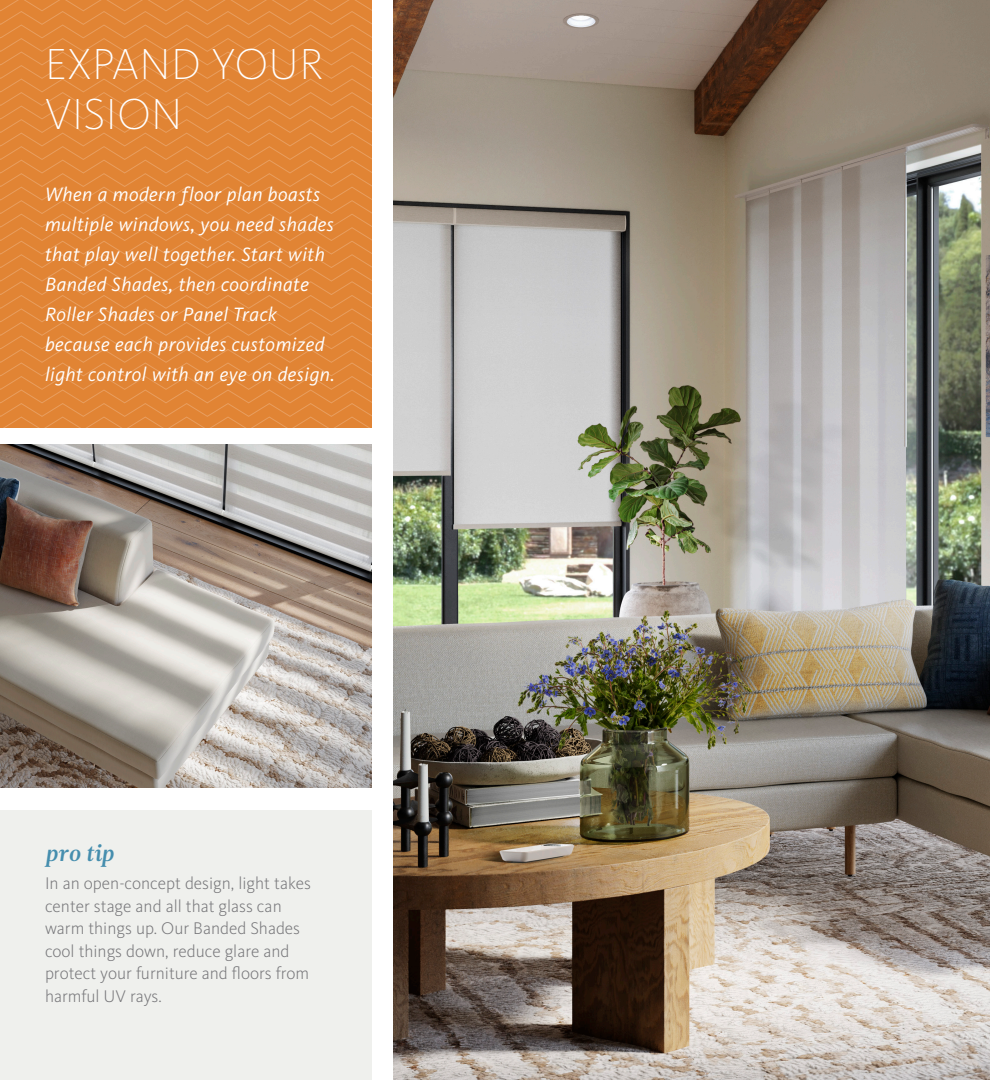
<style>
.page{position:relative;width:990px;height:1080px;background:#fff}
.page>*{position:absolute;margin:0;border:0;box-sizing:border-box;transform-origin:0 0}
.Spread_-_Headline{font:200 45px/50px "Kievit OT";letter-spacing:.01em;color:#fff}
.Spread_-_Callout_Subhead_Italic{font:22.5px "Leitura News Italic 3";color:#458eae}
.Spread_-_Main_Copy_Italic{font:italic 20px/30px "Kievit OT";letter-spacing:.025em;color:#fff}
.Spread_-_Callout_Copy{font:300 17.5px/22.5px "Kievit OT";color:#77777a}
</style>
<div class="page">
<img style="left:394px;top:0;width:596px;height:1080px">
<svg style="left:0;top:0;width:371px;height:428px;background:#e18637"></svg>
<div style="left:0;top:810px;width:371px;height:270px;background:#eff0ed"></div>
<img style="left:0;top:444px;width:371px;height:344px">
<p class="Spread_-_Headline" style="left:45px;top:39px;width:280px">EXPAND YOUR<br>VISION</p>
<p class="Spread_-_Main_Copy_Italic" style="left:45px;top:179px;width:291px">When a modern floor plan boasts multiple windows, you need shades that play well together. Start with<br>Banded Shades, then coordinate<br>Roller Shades or Panel Track because each provides customized light control with an eye on design.</p>
<p class="Spread_-_Callout_Subhead_Italic" style="left:45px;top:840px;width:71px">pro tip</p>
<p class="Spread_-_Callout_Copy" style="left:45px;top:872px;width:268px">In an open-concept design, light takes center stage and all that glass can warm things up. Our Banded Shades cool things down, reduce glare and protect your furniture and floors from harmful UV rays.</p>
</div>
